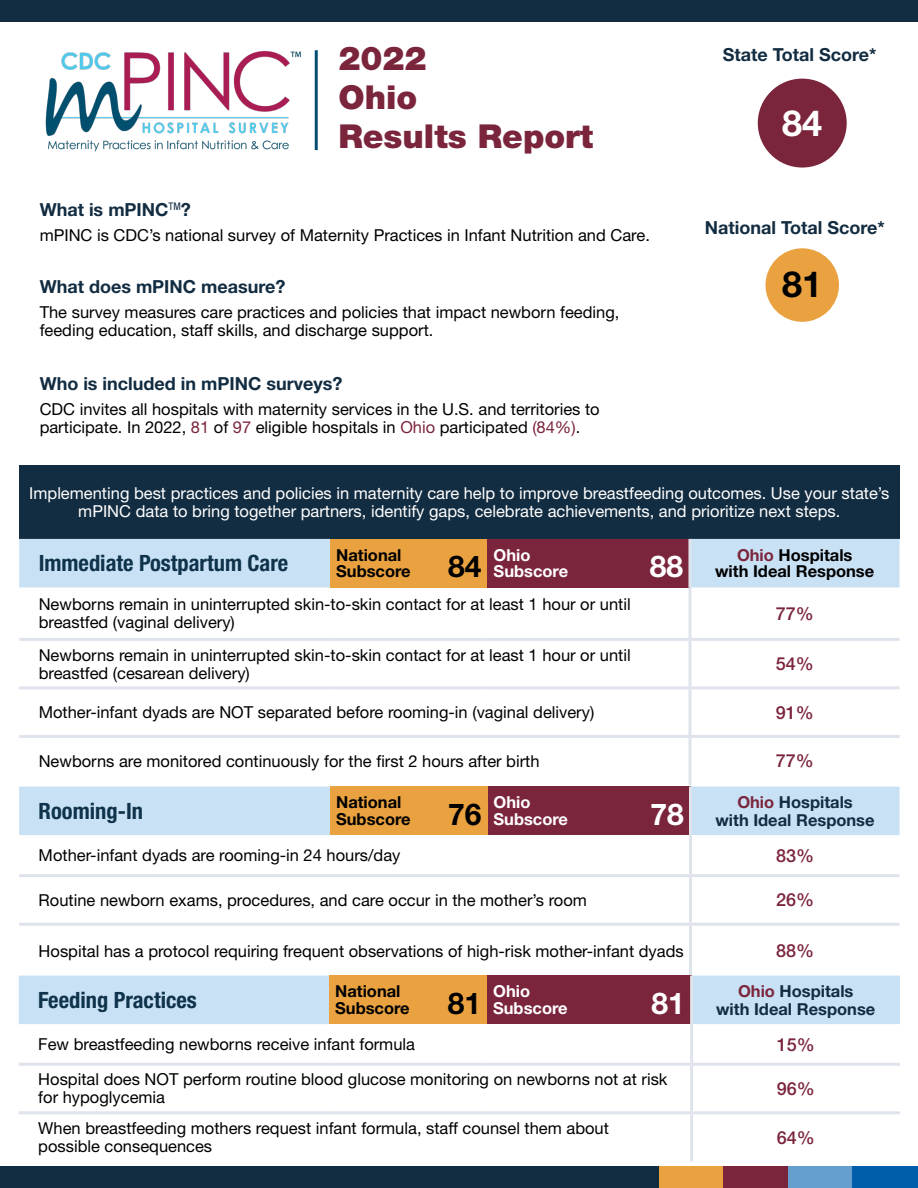
<style>
.page{position:relative;width:918px;height:1188px;background:#fff}
.page>*{position:absolute;margin:0;border:0;box-sizing:border-box;transform-origin:0 0}
.t1{font:700 36px "Helvetica Neue LT Std";color:#fff}
.t2{font:700 36px "Helvetica Neue LT Std";color:#000}
.t3{font:900 33px/39px "Helvetica Neue LT Std";color:#7b253c}
.t4{font:700 30px "Helvetica Neue LT Std";color:#fff}
.t5{font:700 30px "Helvetica Neue LT Std";color:#000}
.t6{font:700 condensed 22.5px "Helvetica Neue LT Std";color:#0e334a}
.t7{font:700 18px "Helvetica Neue LT Std";color:#122c41}
.t8{font:500 18px "Helvetica Neue LT Std";color:#7b253c}
.t9{font:16.5px/18px "Helvetica Neue LT Std";color:#000}
.t10{font:16.5px/18px "Helvetica Neue LT Std";color:#fff;text-align:center}
.t11{font:700 16.5px/16.5px "Helvetica Neue LT Std";color:#000}
.t12{font:700 16.5px/18px "Helvetica Neue LT Std";color:#122c41;text-align:center}
.t13{font:700 16.5px/16.5px "Helvetica Neue LT Std";color:#fff}
.s1{color:#7b253c}
.s2{font-size:30px}
</style>
<div class="page">
<div style="left:0;top:1167px;width:660px;height:21px;background:#122c41"></div>
<div style="left:660px;top:1167px;width:65px;height:21px;background:#eaa240"></div>
<div style="left:724px;top:1167px;width:65px;height:21px;background:#7b253c"></div>
<div style="left:788px;top:1167px;width:65px;height:21px;background:#659fcf"></div>
<div style="left:853px;top:1167px;width:65px;height:21px;background:#005daa"></div>
<div style="left:0;top:0;width:918px;height:21px;background:#122c41"></div>
<div style="left:758px;top:79px;width:89px;height:89px;background:#7b253c;border-radius:50%"></div>
<div style="left:765px;top:248px;width:74px;height:74px;background:#eaa240;border-radius:50%"></div>
<img style="left:45px;top:50px;width:255px;height:102px">
<hr style="left:315px;top:50px;width:3px;height:100px;background:#034d70">
<div style="left:19px;top:465px;width:880px;height:74px;background:#122c41"></div>
<div style="left:19px;top:539px;width:881px;height:48px;background:#c9e1f5"></div>
<div style="left:330px;top:539px;width:158px;height:48px;background:#eaa240"></div>
<div style="left:488px;top:539px;width:202px;height:48px;background:#7b253c"></div>
<hr style="left:688px;top:587px;width:3px;height:51px;background:#dfe3eb">
<hr style="left:19px;top:638px;width:311px;height:3px;background:#dfe3eb">
<hr style="left:330px;top:638px;width:158px;height:3px;background:#dfe3eb">
<hr style="left:488px;top:638px;width:202px;height:3px;background:#dfe3eb">
<hr style="left:690px;top:638px;width:210px;height:3px;background:#dfe3eb">
<hr style="left:688px;top:641px;width:3px;height:45px;background:#dfe3eb">
<hr style="left:19px;top:686px;width:311px;height:3px;background:#dfe3eb">
<hr style="left:330px;top:686px;width:158px;height:3px;background:#dfe3eb">
<hr style="left:488px;top:686px;width:202px;height:3px;background:#dfe3eb">
<hr style="left:690px;top:686px;width:210px;height:3px;background:#dfe3eb">
<hr style="left:688px;top:689px;width:3px;height:46px;background:#dfe3eb">
<hr style="left:19px;top:735px;width:311px;height:3px;background:#dfe3eb">
<hr style="left:330px;top:735px;width:158px;height:3px;background:#dfe3eb">
<hr style="left:488px;top:735px;width:202px;height:3px;background:#dfe3eb">
<hr style="left:690px;top:735px;width:210px;height:3px;background:#dfe3eb">
<hr style="left:688px;top:738px;width:3px;height:47px;background:#dfe3eb">
<hr style="left:688px;top:539px;width:3px;height:48px;background:#dfe3eb">
<div style="left:19px;top:787px;width:881px;height:48px;background:#c9e1f5"></div>
<div style="left:330px;top:787px;width:158px;height:48px;background:#eaa240"></div>
<div style="left:488px;top:787px;width:203px;height:48px;background:#7b253c"></div>
<hr style="left:689px;top:835px;width:3px;height:39px;background:#dfe3eb">
<hr style="left:19px;top:874px;width:311px;height:3px;background:#dfe3eb">
<hr style="left:330px;top:874px;width:158px;height:3px;background:#dfe3eb">
<hr style="left:488px;top:874px;width:203px;height:3px;background:#dfe3eb">
<hr style="left:691px;top:874px;width:209px;height:3px;background:#dfe3eb">
<hr style="left:689px;top:877px;width:3px;height:46px;background:#dfe3eb">
<hr style="left:19px;top:923px;width:311px;height:3px;background:#dfe3eb">
<hr style="left:330px;top:923px;width:158px;height:3px;background:#dfe3eb">
<hr style="left:488px;top:923px;width:203px;height:3px;background:#dfe3eb">
<hr style="left:691px;top:923px;width:209px;height:3px;background:#dfe3eb">
<hr style="left:689px;top:926px;width:3px;height:51px;background:#dfe3eb">
<hr style="left:689px;top:787px;width:3px;height:48px;background:#dfe3eb">
<div style="left:19px;top:976px;width:881px;height:48px;background:#c9e1f5"></div>
<div style="left:329px;top:976px;width:158px;height:48px;background:#eaa240"></div>
<div style="left:487px;top:976px;width:205px;height:48px;background:#7b253c"></div>
<hr style="left:690px;top:1024px;width:3px;height:39px;background:#dfe3eb">
<hr style="left:19px;top:1063px;width:310px;height:3px;background:#dfe3eb">
<hr style="left:329px;top:1063px;width:158px;height:3px;background:#dfe3eb">
<hr style="left:487px;top:1063px;width:205px;height:3px;background:#dfe3eb">
<hr style="left:692px;top:1063px;width:208px;height:3px;background:#dfe3eb">
<hr style="left:690px;top:1066px;width:3px;height:45px;background:#dfe3eb">
<hr style="left:19px;top:1111px;width:310px;height:3px;background:#dfe3eb">
<hr style="left:329px;top:1111px;width:158px;height:3px;background:#dfe3eb">
<hr style="left:487px;top:1111px;width:205px;height:3px;background:#dfe3eb">
<hr style="left:692px;top:1111px;width:208px;height:3px;background:#dfe3eb">
<hr style="left:690px;top:1114px;width:3px;height:47px;background:#dfe3eb">
<hr style="left:690px;top:976px;width:3px;height:48px;background:#dfe3eb">
<h2 class="t3" style="left:338px;top:38px;width:256px">2022<br>Ohio<br>Results Report</h2>
<p class="t7" style="left:40px;top:199px;width:153px">What is mPINC<sup>TM</sup>?</p>
<p class="t9" style="left:40px;top:226px;width:612px">mPINC is CDC’s national survey of Maternity Practices in Infant Nutrition and Care.</p>
<p class="t7" style="left:40px;top:275px;width:247px">What does mPINC measure?</p>
<p class="t9" style="left:40px;top:303px;width:581px">The survey measures care practices and policies that impact newborn feeding, feeding education, staff skills, and discharge support.</p>
<p class="t7" style="left:40px;top:373px;width:304px">Who is included in mPINC surveys?</p>
<p class="t9" style="left:40px;top:400px;width:562px">CDC invites all hospitals with maternity services in the U.S. and territories to participate. In 2022, <span class="s1">81</span> of <span class="s1">97</span> eligible hospitals in <span class="s1">Ohio</span> participated <span class="s1">(84%)</span>.</p>
<p class="t7" style="left:723px;top:44px;width:155px">State Total Score*</p>
<h1 class="t1" style="left:782px;top:101px;width:42px">84</h1>
<p class="t7" style="left:705px;top:216px;width:181px">National Total Score*</p>
<h1 class="t2" style="left:782px;top:262px;width:42px">81</h1>
<p class="t10" style="left:29px;top:484px;width:862px">Implementing best practices and policies in maternity care help to improve breastfeeding outcomes. Use your state’s mPINC data to bring together partners, identify gaps, celebrate achievements, and prioritize next steps.</p>
<h3 class="t6" style="left:39px;top:550px;width:251px">Immediate Postpartum Care</h3>
<p class="t11" style="left:336px;top:546px;width:147px">National<br>Subscore <span class="s2">84</span></p>
<p class="t13" style="left:494px;top:546px;width:76px">Ohio<br>Subscore</p>
<h3 class="t4" style="left:650px;top:548px;width:35px">88</h3>
<p class="t11" style="left:715px;top:546px;width:161px;text-align:center"><span class="s1">Ohio</span> Hospitals<br>with Ideal Response</p>
<p class="t9" style="left:39px;top:595px;width:593px">Newborns remain in uninterrupted skin-to-skin contact for at least 1 hour or until breastfed (vaginal delivery)</p>
<p class="t8" style="left:776px;top:603px;width:40px">77%</p>
<p class="t9" style="left:39px;top:645px;width:593px">Newborns remain in uninterrupted skin-to-skin contact for at least 1 hour or until breastfed (cesarean delivery)</p>
<p class="t8" style="left:776px;top:653px;width:40px">54%</p>
<p class="t9" style="left:39px;top:703px;width:557px">Mother-infant dyads are NOT separated before rooming-in (vaginal delivery)</p>
<p class="t8" style="left:776px;top:701px;width:40px">91%</p>
<p class="t9" style="left:39px;top:752px;width:502px">Newborns are monitored continuously for the first 2 hours after birth</p>
<p class="t8" style="left:776px;top:750px;width:40px">77%</p>
<h3 class="t6" style="left:39px;top:797px;width:106px">Rooming-In</h3>
<p class="t11" style="left:336px;top:794px;width:147px">National<br>Subscore <span class="s2">76</span></p>
<p class="t13" style="left:494px;top:794px;width:76px">Ohio<br>Subscore</p>
<h3 class="t4" style="left:650px;top:796px;width:35px">78</h3>
<p class="t12" style="left:716px;top:792px;width:161px"><span class="s1">Ohio</span> Hospitals<br>with Ideal Response</p>
<p class="t9" style="left:39px;top:846px;width:363px">Mother-infant dyads are rooming-in 24 hours/day</p>
<p class="t8" style="left:776px;top:845px;width:40px">83%</p>
<p class="t9" style="left:39px;top:891px;width:550px">Routine newborn exams, procedures, and care occur in the mother’s room</p>
<p class="t8" style="left:776px;top:889px;width:40px">26%</p>
<p class="t9" style="left:39px;top:942px;width:647px">Hospital has a protocol requiring frequent observations of high-risk mother-infant dyads</p>
<p class="t8" style="left:776px;top:940px;width:40px">88%</p>
<h3 class="t6" style="left:38px;top:986px;width:160px">Feeding Practices</h3>
<p class="t11" style="left:335px;top:983px;width:76px">National<br>Subscore</p>
<h3 class="t5" style="left:448px;top:985px;width:35px">81</h3>
<p class="t13" style="left:493px;top:983px;width:76px">Ohio<br>Subscore</p>
<h3 class="t4" style="left:652px;top:985px;width:35px">81</h3>
<p class="t12" style="left:716px;top:981px;width:161px"><span class="s1">Ohio</span> Hospitals<br>with Ideal Response</p>
<p class="t9" style="left:38px;top:1035px;width:378px">Few breastfeeding newborns receive infant formula</p>
<p class="t8" style="left:777px;top:1033px;width:40px">15%</p>
<p class="t9" style="left:38px;top:1070px;width:631px">Hospital does NOT perform routine blood glucose monitoring on newborns not at risk for hypoglycemia</p>
<p class="t8" style="left:777px;top:1078px;width:40px">96%</p>
<p class="t9" style="left:38px;top:1119px;width:572px">When breastfeeding mothers request infant formula, staff counsel them about possible consequences</p>
<p class="t8" style="left:777px;top:1126px;width:40px">64%</p>
</div>
